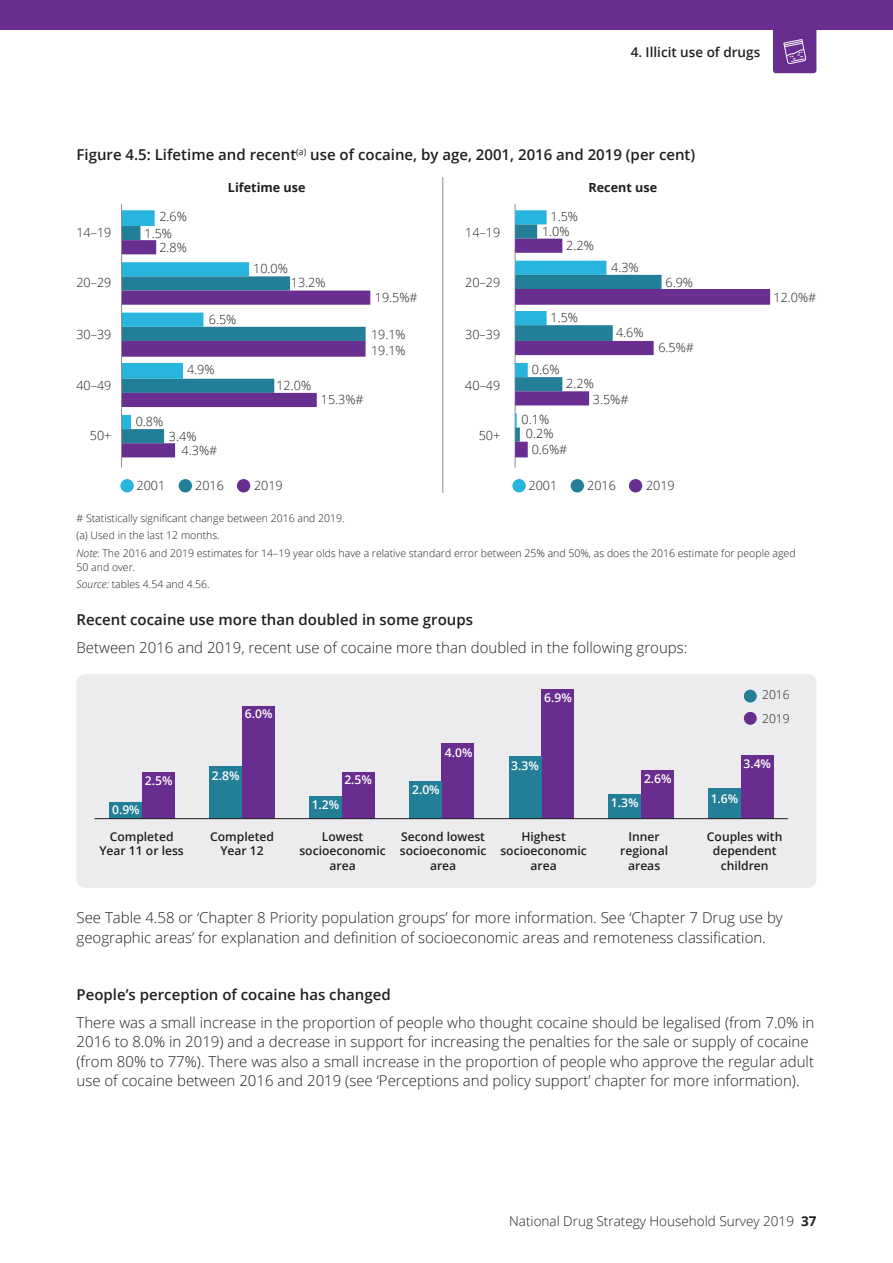
<style>
.page{position:relative;width:893px;height:1263px;background:#fff}
.page>*{position:absolute;margin:0;border:0;box-sizing:border-box;transform-origin:0 0}
.AIHW_body_text{font:300 15px/19.5px "Open Sans";color:#231f20}
.Heading_4{font:600 15px "Open Sans";color:#231f20}
.Table_Figure_Heading{font:600 15px "Open Sans";color:#231f20}
.t1{font:300 13.5px "Open Sans";color:#231f20}
.t2{font:600 13.5px "Open Sans";color:#231f20}
.t3{font:300 12.6px "Open Sans";color:#231f20}
.t4{font:700 12.6px "Open Sans";color:#231f20}
.t5{font:600 12.15px/14.5px "Open Sans";color:#231f20;text-align:center}
.t6{font:600 12.15px "Open Sans";color:#fff}
.t7{font:300 12.15px/23.7px "Open Sans";color:#231f20}
.Source___footnotes{font:300 10.5px/13.5px "Open Sans";color:#231f20}
.s1{font-style:italic}
.s2{font-weight:700}
</style>
<div class="page">
<div style="left:0;top:0;width:893px;height:30px;background:#682d8f"></div>
<svg style="left:773px;top:30px;width:43px;height:43px;background:#743e98"></svg>
<svg style="left:122px;top:210px;width:33px;height:16px"></svg>
<svg style="left:122px;top:226px;width:19px;height:14px"></svg>
<svg style="left:122px;top:240px;width:248px;height:217px"></svg>
<hr style="left:121px;top:204px;width:1px;height:264px;background:#8f8d90">
<hr style="left:515px;top:204px;width:1px;height:264px;background:#8f8d90">
<div style="left:120px;top:479px;width:14px;height:13px;background:#28b5dd;border-radius:50%"></div>
<div style="left:179px;top:479px;width:13px;height:13px;background:#237f97;border-radius:50%"></div>
<div style="left:237px;top:479px;width:13px;height:13px;background:#682e90;border-radius:50%"></div>
<div style="left:512px;top:479px;width:14px;height:13px;background:#28b5dd;border-radius:50%"></div>
<div style="left:571px;top:479px;width:13px;height:13px;background:#237f97;border-radius:50%"></div>
<div style="left:629px;top:479px;width:13px;height:13px;background:#682e90;border-radius:50%"></div>
<svg style="left:515px;top:210px;width:48px;height:29px"></svg>
<svg style="left:515px;top:239px;width:255px;height:218px"></svg>
<hr style="left:443px;top:177px;width:1px;height:316px;background:#8f8d90">
<div style="left:77px;top:674px;width:739px;height:214px;background:#ececee;border-radius:9px"></div>
<div style="left:744px;top:690px;width:13px;height:12px;background:#237f97;border-radius:50%"></div>
<div style="left:744px;top:712px;width:13px;height:13px;background:#682d8f;border-radius:50%"></div>
<div style="left:741px;top:755px;width:33px;height:64px;background:#682d8f"></div>
<div style="left:708px;top:788px;width:33px;height:31px;background:#237f97"></div>
<div style="left:641px;top:770px;width:33px;height:49px;background:#682d8f"></div>
<div style="left:608px;top:794px;width:33px;height:25px;background:#237f97"></div>
<div style="left:541px;top:689px;width:33px;height:130px;background:#682d8f"></div>
<div style="left:509px;top:757px;width:32px;height:62px;background:#237f97"></div>
<div style="left:442px;top:743px;width:32px;height:76px;background:#682d8f"></div>
<div style="left:409px;top:781px;width:33px;height:38px;background:#237f97"></div>
<div style="left:342px;top:772px;width:32px;height:47px;background:#682d8f"></div>
<div style="left:309px;top:796px;width:33px;height:23px;background:#237f97"></div>
<div style="left:242px;top:706px;width:33px;height:113px;background:#682d8f"></div>
<div style="left:209px;top:766px;width:33px;height:53px;background:#237f97"></div>
<div style="left:142px;top:772px;width:33px;height:47px;background:#682d8f"></div>
<div style="left:110px;top:802px;width:32px;height:17px;background:#237f97"></div>
<hr style="left:95px;top:818px;width:693px;height:1px;background:#231f20">
<p class="t2" style="left:631px;top:42px;width:131px">4. Illicit use of drugs</p>
<p class="Table_Figure_Heading" style="left:77px;top:145px;width:620px">Figure 4.5: Lifetime and recent<sup>(a)</sup> use of cocaine, by age, 2001, 2016 and 2019 (per cent)</p>
<p class="t4" style="left:228px;top:178px;width:79px">Lifetime use</p>
<p class="t4" style="left:588px;top:178px;width:70px">Recent use</p>
<p class="t3" style="left:159px;top:208px;width:29px">2.6%</p>
<p class="t3" style="left:550px;top:208px;width:29px">1.5%</p>
<p class="t3" style="left:76px;top:224px;width:37px">14–19</p>
<p class="t3" style="left:145px;top:225px;width:29px">1.5%</p>
<p class="t3" style="left:465px;top:224px;width:37px">14–19</p>
<p class="t3" style="left:542px;top:223px;width:29px">1.0%</p>
<p class="t3" style="left:159px;top:239px;width:29px">2.8%</p>
<p class="t3" style="left:566px;top:237px;width:29px">2.2%</p>
<p class="t3" style="left:253px;top:260px;width:36px">10.0%</p>
<p class="t3" style="left:611px;top:258px;width:29px">4.3%</p>
<p class="t3" style="left:76px;top:274px;width:37px">20–29</p>
<p class="t3" style="left:291px;top:274px;width:36px">13.2%</p>
<p class="t3" style="left:465px;top:274px;width:37px">20–29</p>
<p class="t3" style="left:666px;top:273px;width:29px">6.9%</p>
<p class="t3" style="left:375px;top:288px;width:44px">19.5%#</p>
<p class="t3" style="left:774px;top:289px;width:44px">12.0%#</p>
<p class="t3" style="left:209px;top:310px;width:29px">6.5%</p>
<p class="t3" style="left:550px;top:309px;width:29px">1.5%</p>
<p class="t3" style="left:76px;top:326px;width:37px">30–39</p>
<p class="t3" style="left:371px;top:326px;width:36px">19.1%</p>
<p class="t3" style="left:465px;top:326px;width:37px">30–39</p>
<p class="t3" style="left:616px;top:324px;width:29px">4.6%</p>
<p class="t3" style="left:371px;top:342px;width:36px">19.1%</p>
<p class="t3" style="left:658px;top:339px;width:37px">6.5%#</p>
<p class="t3" style="left:187px;top:361px;width:29px">4.9%</p>
<p class="t3" style="left:532px;top:361px;width:29px">0.6%</p>
<p class="t3" style="left:76px;top:376px;width:37px">40–49</p>
<p class="t3" style="left:276px;top:376px;width:36px">12.0%</p>
<p class="t3" style="left:465px;top:376px;width:37px">40–49</p>
<p class="t3" style="left:566px;top:375px;width:29px">2.2%</p>
<p class="t3" style="left:321px;top:391px;width:44px">15.3%#</p>
<p class="t3" style="left:593px;top:391px;width:37px">3.5%#</p>
<p class="t3" style="left:136px;top:413px;width:29px">0.8%</p>
<p class="t3" style="left:522px;top:411px;width:29px">0.1%</p>
<p class="t3" style="left:90px;top:427px;width:23px">50+</p>
<p class="t3" style="left:169px;top:428px;width:29px">3.4%</p>
<p class="t3" style="left:479px;top:427px;width:23px">50+</p>
<p class="t3" style="left:526px;top:425px;width:29px">0.2%</p>
<p class="t3" style="left:182px;top:442px;width:37px">4.3%#</p>
<p class="t3" style="left:532px;top:441px;width:37px">0.6%#</p>
<p class="t3" style="left:137px;top:477px;width:30px">2001</p>
<p class="t3" style="left:195px;top:477px;width:30px">2016</p>
<p class="t3" style="left:254px;top:477px;width:30px">2019</p>
<p class="t3" style="left:528px;top:477px;width:30px">2001</p>
<p class="t3" style="left:587px;top:477px;width:30px">2016</p>
<p class="t3" style="left:646px;top:477px;width:30px">2019</p>
<p class="Source___footnotes" style="left:77px;top:511px;width:270px"># Statistically significant change between 2016 and 2019.</p>
<p class="Source___footnotes" style="left:77px;top:528px;width:145px">(a) Used in the last 12 months.</p>
<p class="Source___footnotes" style="left:77px;top:546px;width:721px"><span class="s1">Note</span>: The 2016 and 2019 estimates for 14–19 year olds have a relative standard error between 25% and 50%, as does the 2016 estimate for people aged<br>50 and over.</p>
<p class="Source___footnotes" style="left:77px;top:577px;width:135px"><span class="s1">Source:</span> tables 4.54 and 4.56.</p>
<p class="Heading_4" style="left:77px;top:609px;width:398px">Recent cocaine use more than doubled in some groups</p>
<p class="AIHW_body_text" style="left:77px;top:637px;width:612px">Between 2016 and 2019, recent use of cocaine more than doubled in the following groups:</p>
<p class="t7" style="left:762px;top:683px;width:29px">2016<br>2019</p>
<p class="t6" style="left:544px;top:689px;width:29px">6.9%</p>
<p class="t6" style="left:245px;top:705px;width:29px">6.0%</p>
<p class="t6" style="left:145px;top:773px;width:29px">2.5%</p>
<p class="t6" style="left:112px;top:801px;width:29px">0.9%</p>
<p class="t6" style="left:212px;top:767px;width:29px">2.8%</p>
<p class="t6" style="left:344px;top:772px;width:29px">2.5%</p>
<p class="t6" style="left:312px;top:796px;width:29px">1.2%</p>
<p class="t6" style="left:445px;top:744px;width:29px">4.0%</p>
<p class="t6" style="left:412px;top:781px;width:29px">2.0%</p>
<p class="t6" style="left:511px;top:758px;width:29px">3.3%</p>
<p class="t6" style="left:644px;top:770px;width:29px">2.6%</p>
<p class="t6" style="left:611px;top:794px;width:29px">1.3%</p>
<p class="t6" style="left:743px;top:755px;width:29px">3.4%</p>
<p class="t6" style="left:711px;top:790px;width:29px">1.6%</p>
<p class="t5" style="left:99px;top:829px;width:86px">Completed<br>Year 11 or less</p>
<p class="t5" style="left:210px;top:829px;width:65px">Completed<br>Year 12</p>
<p class="t5" style="left:299px;top:829px;width:88px">Lowest socioeconomic area</p>
<p class="t5" style="left:400px;top:829px;width:88px">Second lowest socioeconomic area</p>
<p class="t5" style="left:500px;top:829px;width:88px">Highest socioeconomic area</p>
<p class="t5" style="left:620px;top:829px;width:49px">Inner regional areas</p>
<p class="t5" style="left:707px;top:829px;width:77px">Couples with dependent children</p>
<p class="AIHW_body_text" style="left:77px;top:908px;width:708px">See Table 4.58 or ‘Chapter 8 Priority population groups’ for more information. See ‘Chapter 7 Drug use by geographic areas’ for explanation and definition of socioeconomic areas and remoteness classification.</p>
<p class="Heading_4" style="left:77px;top:984px;width:316px">People’s perception of cocaine has changed</p>
<p class="AIHW_body_text" style="left:77px;top:1012px;width:739px">There was a small increase in the proportion of people who thought cocaine should be legalised (from 7.0% in 2016 to 8.0% in 2019) and a decrease in support for increasing the penalties for the sale or supply of cocaine (from 80% to 77%). There was also a small increase in the proportion of people who approve the regular adult use of cocaine between 2016 and 2019 (see ‘Perceptions and policy support’ chapter for more information).</p>
<p class="t1" style="left:509px;top:1211px;width:309px">National Drug Strategy Household Survey 2019 <span class="s2">37</span></p>
</div>
